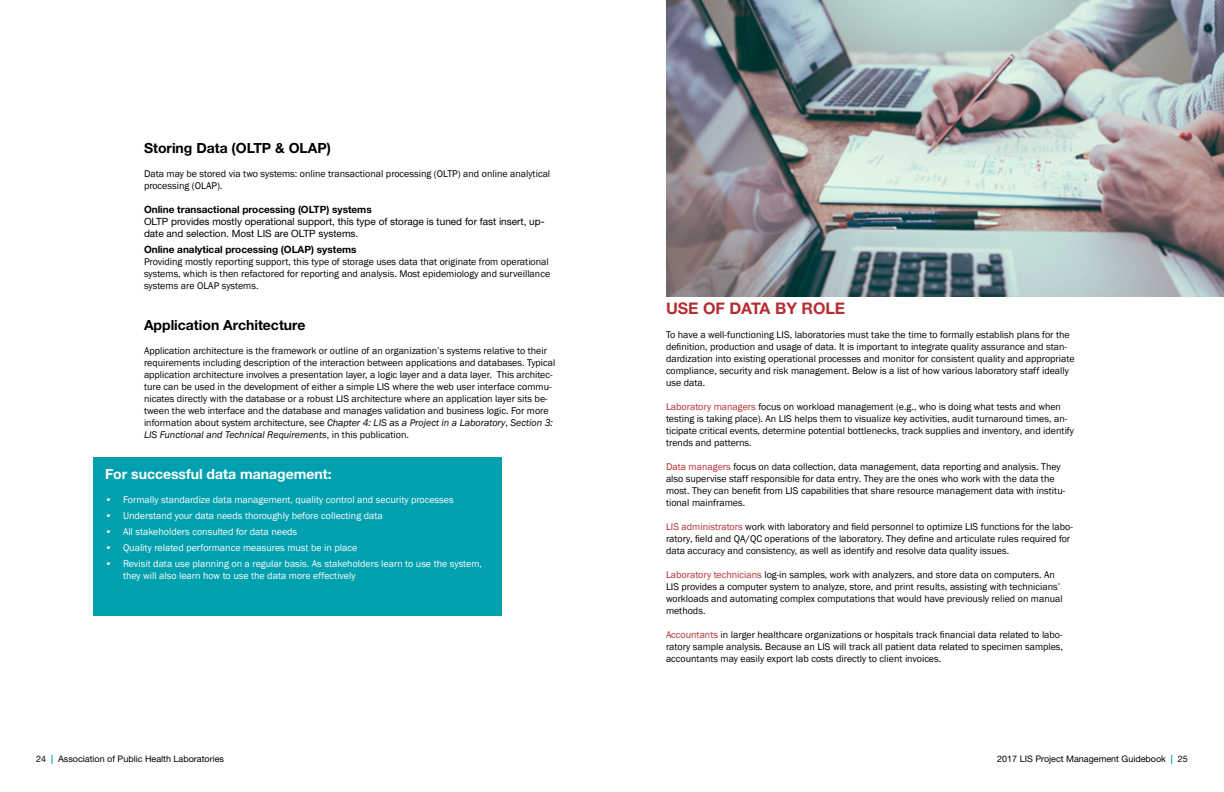
<style>
.page{position:relative;width:1224px;height:792px;background:#fff}
.page>*{position:absolute;margin:0;border:0;box-sizing:border-box;transform-origin:0 0}
.t1{font:700 16px "Helvetica Neue LT Std";color:#b42e34}
.t2{font:700 14px "Helvetica Neue LT Std";color:#000}
.t3{font:700 14px "Helvetica Neue LT Std";color:#fff}
.t4{font:10px/12px "Franklin Gothic";color:#000}
.t5{font:10px/12px "Franklin Gothic";color:#fff}
.t6{font:10px/12px "Helvetica Neue LT Std";color:#000}
.t7{font:700 10px "Helvetica Neue LT Std";color:#000}
.t8{font:9px "Helvetica Neue LT Std";color:#000}
.s1{font-style:italic}
.s2{color:#b42e34}
.s3{font-weight:700;color:#00a0af}
</style>
<div class="page">
<div style="left:93px;top:457px;width:409px;height:159px;background:#00a0af"></div>
<img style="left:666px;top:0;width:558px;height:296px">
<h2 class="t2" style="left:144px;top:139px;width:188px">Storing Data (OLTP &amp; OLAP)</h2>
<p class="t4" style="left:144px;top:168px;width:408px">Data may be stored via two systems: online transactional processing (OLTP) and online analytical processing (OLAP).</p>
<p class="t7" style="left:144px;top:203px;width:229px">Online transactional processing (OLTP) systems</p>
<p class="t6" style="left:144px;top:215px;width:402px">OLTP provides mostly operational support, this type of storage is tuned for fast insert, up&shy;date and selection. Most LIS are OLTP systems.</p>
<p class="t7" style="left:144px;top:243px;width:214px">Online analytical processing (OLAP) systems</p>
<p class="t4" style="left:144px;top:256px;width:408px">Providing mostly reporting support, this type of storage uses data that originate from operational systems, which is then refactored for reporting and analysis. Most epidemiology and surveillance systems are OLAP systems.</p>
<h2 class="t2" style="left:144px;top:316px;width:163px">Application Architecture</h2>
<p class="t4" style="left:144px;top:345px;width:413px">Application architecture is the framework or outline of an organization’s systems relative to their requirements including description of the interaction between applications and databases. Typical application architecture involves a presentation layer, a logic layer and a data layer. This architec&shy;ture can be used in the development of either a simple LIS where the web user interface commu&shy;nicates directly with the database or a robust LIS architecture where an application layer sits be&shy;tween the web interface and the database and manages validation and business logic. For more information about system architecture, see <span class="s1">Chapter 4: LIS as a Project in a Laboratory</span>, <span class="s1">Section 3:<br>LIS Functional and Technical Requirements</span>, in this publication.</p>
<h2 class="t3" style="left:105px;top:466px;width:228px">For successful data management:</h2>
<p class="t5" style="left:105px;top:494px;width:350px">• Formally standardize data management, quality control and security processes</p>
<p class="t5" style="left:105px;top:510px;width:279px">• Understand your data needs thoroughly before collecting data</p>
<p class="t5" style="left:105px;top:526px;width:194px">• All stakeholders consulted for data needs</p>
<p class="t5" style="left:105px;top:542px;width:254px">• Quality related performance measures must be in place</p>
<p class="t5" style="left:123px;top:558px;width:361px;text-indent:-18px">• Revisit data use planning on a regular basis. As stakeholders learn to use the system, they will also learn how to use the data more effectively</p>
<h1 class="t1" style="left:666px;top:298px;width:181px">USE OF DATA BY ROLE</h1>
<p class="t4" style="left:666px;top:329px;width:410px">To have a well-functioning LIS, laboratories must take the time to formally establish plans for the definition, production and usage of data. It is important to integrate quality assurance and stan&shy;dardization into existing operational processes and monitor for consistent quality and appropriate compliance, security and risk management. Below is a list of how various laboratory staff ideally use data.</p>
<p class="t4" style="left:666px;top:401px;width:410px"><span class="s2">Laboratory managers</span> focus on workload management (e.g., who is doing what tests and when testing is taking place). An LIS helps them to visualize key activities, audit turnaround times, an&shy;ticipate critical events, determine potential bottlenecks, track supplies and inventory, and identify trends and patterns.</p>
<p class="t4" style="left:666px;top:461px;width:401px"><span class="s2">Data managers</span> focus on data collection, data management, data reporting and analysis. They also supervise staff responsible for data entry. They are the ones who work with the data the most. They can benefit from LIS capabilities that share resource management data with institu&shy;tional mainframes.</p>
<p class="t4" style="left:666px;top:521px;width:408px"><span class="s2">LIS administrators</span> work with laboratory and field personnel to optimize LIS functions for the labo&shy;ratory, field and QA/QC operations of the laboratory. They define and articulate rules required for data accuracy and consistency, as well as identify and resolve data quality issues.</p>
<p class="t4" style="left:666px;top:569px;width:398px"><span class="s2">Laboratory technicians</span> log-in samples, work with analyzers, and store data on computers. An LIS provides a computer system to analyze, store, and print results, assisting with technicians’ workloads and automating complex computations that would have previously relied on manual methods.</p>
<p class="t4" style="left:666px;top:629px;width:399px;text-align:justify"><span class="s2">Accountants</span> in larger healthcare organizations or hospitals track financial data related to labo&shy;ratory sample analysis. Because an LIS will track all patient data related to specimen samples, accountants may easily export lab costs directly to client invoices.</p>
<p class="t8" style="left:36px;top:754px;width:190px">24 <span class="s3">|</span> Association of Public Health Laboratories</p>
<p class="t8" style="left:997px;top:754px;width:192px">2017 LIS Project Management Guidebook <span class="s3">|</span> 25</p>
</div>
